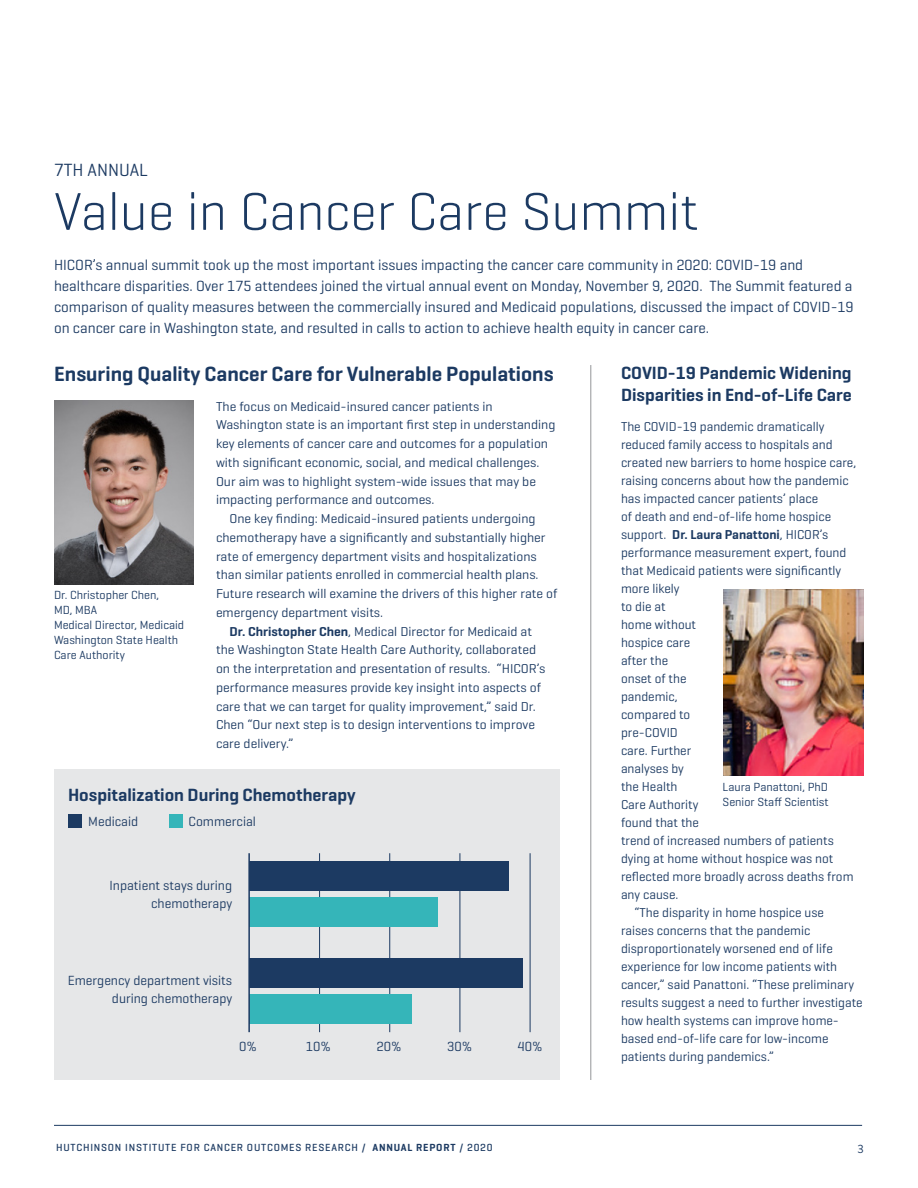
<style>
.page{position:relative;width:918px;height:1188px;background:#fff}
.page>*{position:absolute;margin:0;border:0;box-sizing:border-box;transform-origin:0 0}
.t1{font:300 54px "Geogrotesque";color:#1c3a62}
.t2{font:600 21px "Geogrotesque";color:#1c3a62}
.t3{font:600 18px/22.5px "Geogrotesque";color:#1c3a62}
.t4{font:18px "Geogrotesque";color:#1c3a62}
.t5{font:15px/21px "Geogrotesque";color:#1c3a62}
.t6{font:13.5px/18px "Geogrotesque";color:#1c3a62;text-align:right}
.t7{font:13.2px "Geogrotesque";color:#1c3a62}
.t8{font:600 13.2px "Geogrotesque";color:#1c3a62}
.t9{font:12px/15px "Geogrotesque";color:#1c3a62}
.t10{font:12px "Brandon Grotesque";color:#1c3a62}
.t11{font:500 10.5px "Geogrotesque";letter-spacing:.075em;color:#1c3a62}
.s1{font-weight:600}
.s2{font-weight:400}
</style>
<div class="page">
<hr style="left:54px;top:1125px;width:808px;height:1px;background:#1c3a62">
<hr style="left:591px;top:365px;width:1px;height:715px;background:#939598">
<img style="left:54px;top:401px;width:139px;height:183px">
<img style="left:723px;top:590px;width:141px;height:185px">
<div style="left:54px;top:770px;width:505px;height:310px;background:#e6e7e8"></div>
<hr style="left:389px;top:853px;width:1px;height:179px;background:#1c3a62">
<hr style="left:530px;top:853px;width:1px;height:179px;background:#1c3a62">
<hr style="left:319px;top:853px;width:1px;height:179px;background:#1c3a62">
<hr style="left:460px;top:853px;width:1px;height:179px;background:#1c3a62">
<div style="left:249px;top:862px;width:260px;height:29px;background:#1c3a62"></div>
<div style="left:249px;top:959px;width:274px;height:29px;background:#1c3a62"></div>
<div style="left:249px;top:897px;width:189px;height:29px;background:#35b5b9"></div>
<div style="left:249px;top:994px;width:163px;height:29px;background:#35b5b9"></div>
<hr style="left:248px;top:853px;width:2px;height:179px;background:#1c3a62">
<div style="left:69px;top:815px;width:13px;height:13px;background:#1c3a62"></div>
<div style="left:169px;top:815px;width:13px;height:13px;background:#35b5b9"></div>
<h3 class="t4" style="left:54px;top:158px;width:95px">7TH ANNUAL</h3>
<h1 class="t1" style="left:54px;top:178px;width:646px">Value in Cancer Care Summit</h1>
<p class="t5" style="left:54px;top:253px;width:801px">HICOR’s annual summit took up the most important issues impacting the cancer care community in 2020: COVID-19 and healthcare disparities. Over 175 attendees joined the virtual annual event on Monday, November 9, 2020. The Summit featured a comparison of quality measures between the commercially insured and Medicaid populations, discussed the impact of COVID-19 on cancer care in Washington state, and resulted in calls to action to achieve health equity in cancer care.</p>
<h2 class="t2" style="left:54px;top:361px;width:501px">Ensuring Quality Cancer Care for Vulnerable Populations</h2>
<h3 class="t3" style="left:621px;top:361px;width:232px">COVID-19 Pandemic Widening<br>Disparities in End-of-Life Care</h3>
<p class="t7" style="left:216px;top:398px;width:278px">The focus on Medicaid-insured cancer patients in</p>
<p class="t7" style="left:216px;top:417px;width:341px">Washington state is an important first step in understanding</p>
<p class="t7" style="left:216px;top:435px;width:334px">key elements of cancer care and outcomes for a population</p>
<p class="t7" style="left:216px;top:454px;width:325px">with significant economic, social, and medical challenges.</p>
<p class="t7" style="left:216px;top:473px;width:322px">Our aim was to highlight system-wide issues that may be</p>
<p class="t7" style="left:216px;top:492px;width:220px">impacting performance and outcomes.</p>
<p class="t7" style="left:230px;top:510px;width:308px">One key finding: Medicaid-insured patients undergoing</p>
<p class="t7" style="left:216px;top:529px;width:331px">chemotherapy have a significantly and substantially higher</p>
<p class="t7" style="left:216px;top:548px;width:322px">rate of emergency department visits and hospitalizations</p>
<p class="t7" style="left:216px;top:567px;width:324px">than similar patients enrolled in commercial health plans.</p>
<p class="t7" style="left:216px;top:585px;width:343px">Future research will examine the drivers of this higher rate of</p>
<p class="t7" style="left:216px;top:604px;width:169px">emergency department visits.</p>
<p class="t7" style="left:230px;top:623px;width:304px"><span class="s1">Dr. Christopher Chen</span>, Medical Director for Medicaid at</p>
<p class="t7" style="left:216px;top:642px;width:322px">the Washington State Health Care Authority, collaborated</p>
<p class="t7" style="left:216px;top:660px;width:331px">on the interpretation and presentation of results. “HICOR’s</p>
<p class="t7" style="left:216px;top:679px;width:327px">performance measures provide key insight into aspects of</p>
<p class="t7" style="left:216px;top:698px;width:321px">care that we can target for quality improvement,” said Dr.</p>
<p class="t7" style="left:216px;top:717px;width:321px">Chen “Our next step is to design interventions to improve</p>
<p class="t7" style="left:216px;top:735px;width:79px">care delivery.”</p>
<p class="t7" style="left:621px;top:418px;width:205px">The COVID-19 pandemic dramatically</p>
<p class="t7" style="left:621px;top:436px;width:213px">reduced family access to hospitals and</p>
<p class="t7" style="left:621px;top:454px;width:237px">created new barriers to home hospice care,</p>
<p class="t7" style="left:621px;top:472px;width:229px">raising concerns about how the pandemic</p>
<p class="t7" style="left:621px;top:490px;width:199px">has impacted cancer patients’ place</p>
<p class="t7" style="left:621px;top:508px;width:212px">of death and end-of-life home hospice</p>
<p class="t8" style="left:621px;top:526px;width:209px"><span class="s2">support.</span> Dr. Laura Panattoni<span class="s2">, HICOR’s</span></p>
<p class="t7" style="left:621px;top:544px;width:227px">performance measurement expert, found</p>
<p class="t7" style="left:621px;top:562px;width:222px">that Medicaid patients were significantly</p>
<p class="t7" style="left:621px;top:580px;width:60px">more likely</p>
<p class="t7" style="left:621px;top:598px;width:46px">to die at</p>
<p class="t7" style="left:621px;top:616px;width:77px">home without</p>
<p class="t7" style="left:621px;top:634px;width:71px">hospice care</p>
<p class="t7" style="left:621px;top:652px;width:49px">after the</p>
<p class="t7" style="left:621px;top:670px;width:67px">onset of the</p>
<p class="t7" style="left:621px;top:688px;width:58px">pandemic,</p>
<p class="t7" style="left:621px;top:706px;width:71px">compared to</p>
<p class="t7" style="left:621px;top:724px;width:58px">pre-COVID</p>
<p class="t7" style="left:621px;top:742px;width:72px">care. Further</p>
<p class="t7" style="left:621px;top:760px;width:64px">analyses by</p>
<p class="t7" style="left:621px;top:778px;width:58px">the Health</p>
<p class="t7" style="left:621px;top:796px;width:79px">Care Authority</p>
<p class="t7" style="left:621px;top:814px;width:80px">found that the</p>
<p class="t7" style="left:621px;top:832px;width:214px">trend of increased numbers of patients</p>
<p class="t7" style="left:621px;top:850px;width:214px">dying at home without hospice was not</p>
<p class="t7" style="left:621px;top:868px;width:234px">reflected more broadly across deaths from</p>
<p class="t7" style="left:621px;top:886px;width:59px">any cause.</p>
<p class="t7" style="left:635px;top:904px;width:191px">“The disparity in home hospice use</p>
<p class="t7" style="left:621px;top:922px;width:191px">raises concerns that the pandemic</p>
<p class="t7" style="left:621px;top:940px;width:213px">disproportionately worsened end of life</p>
<p class="t7" style="left:621px;top:958px;width:218px">experience for low income patients with</p>
<p class="t7" style="left:621px;top:976px;width:235px">cancer,” said Panattoni. “These preliminary</p>
<p class="t7" style="left:621px;top:994px;width:243px">results suggest a need to further investigate</p>
<p class="t7" style="left:621px;top:1012px;width:219px">how health systems can improve home-</p>
<p class="t7" style="left:621px;top:1030px;width:209px">based end-of-life care for low-income</p>
<p class="t7" style="left:621px;top:1048px;width:155px">patients during pandemics.”</p>
<p class="t9" style="left:54px;top:587px;width:132px">Dr. Christopher Chen,<br>MD, MBA<br>Medical Director, Medicaid<br>Washington State Health<br>Care Authority</p>
<p class="t9" style="left:723px;top:779px;width:108px">Laura Panattoni, PhD<br>Senior Staff Scientist</p>
<h3 class="t3" style="left:68px;top:783px;width:289px">Hospitalization During Chemotherapy</h3>
<p class="t6" style="left:88px;top:812px;width:52px">Medicaid</p>
<p class="t6" style="left:189px;top:812px;width:69px">Commercial</p>
<p class="t6" style="left:110px;top:876px;width:124px">Inpatient stays during chemotherapy</p>
<p class="t6" style="left:68px;top:971px;width:166px">Emergency department visits during chemotherapy</p>
<p class="t6" style="left:239px;top:1037px;width:19px">0%</p>
<p class="t6" style="left:306px;top:1037px;width:27px">10%</p>
<p class="t6" style="left:377px;top:1037px;width:27px">20%</p>
<p class="t6" style="left:447px;top:1037px;width:27px">30%</p>
<p class="t6" style="left:518px;top:1037px;width:27px">40%</p>
<p class="t11" style="left:56px;top:1141px;width:438px">HUTCHINSON INSTITUTE FOR CANCER OUTCOMES RESEARCH / <span class="s1">ANNUAL REPORT</span> / 2020</p>
<p class="t10" style="left:858px;top:1141px;width:8px">3</p>
</div>
